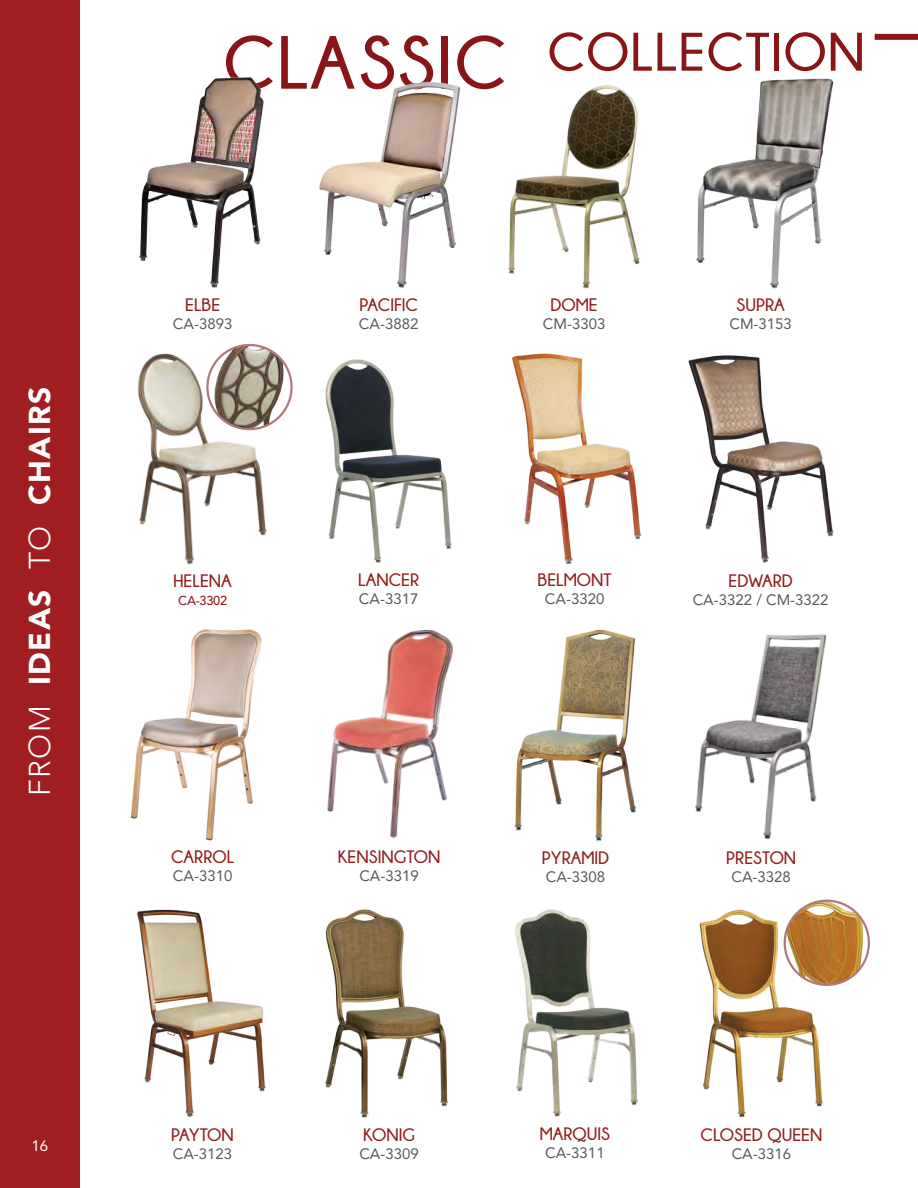
<style>
.page{position:relative;width:918px;height:1188px;background:#fff}
.page>*{position:absolute;margin:0;border:0;box-sizing:border-box;transform-origin:0 0}
.t1{font:700 54px "Champagne&Limousines";letter-spacing:.025em;color:#881517}
.t2{font:900 30px "Avenir LT Std";letter-spacing:.05em;color:#fff}
.t3{font:700 18px "Champagne&Limousines";color:#932020}
.t4{font:15px "Avenir LT Std";color:#58595b}
.t5{font:15px "Avenir LT Std";color:#fff}
.t6{font:500 12.9px "Avenir LT Std";letter-spacing:-.02em;color:#932020}
.s1{font-weight:300}
.s2{font-size:75px}
</style>
<div class="page">
<div style="left:0;top:0;width:80px;height:1188px;background:#a01d21"></div>
<img style="left:695px;top:634px;width:132px;height:206px">
<img style="left:515px;top:909px;width:123px;height:208px">
<img style="left:130px;top:629px;width:132px;height:212px">
<img style="left:699px;top:904px;width:140px;height:214px">
<img style="left:327px;top:629px;width:126px;height:209px">
<img style="left:696px;top:78px;width:138px;height:211px">
<img style="left:508px;top:85px;width:132px;height:204px">
<img style="left:514px;top:629px;width:122px;height:213px">
<img style="left:511px;top:353px;width:131px;height:212px">
<img style="left:319px;top:82px;width:142px;height:206px">
<img style="left:325px;top:359px;width:127px;height:204px">
<img style="left:139px;top:77px;width:125px;height:211px">
<img style="left:785px;top:901px;width:84px;height:84px;border-radius:42px">
<div style="left:784px;top:900px;width:86px;height:86px;border:2px solid #ae7a7d;border-radius:50%"></div>
<img style="left:137px;top:350px;width:144px;height:215px">
<img style="left:207px;top:345px;width:85px;height:84px;border-radius:42px">
<div style="left:206px;top:344px;width:87px;height:86px;border:2px solid #ae7a7d;border-radius:50%"></div>
<img style="left:688px;top:355px;width:146px;height:208px">
<img style="left:325px;top:909px;width:124px;height:209px">
<img style="left:136px;top:909px;width:130px;height:208px">
<div style="left:875px;top:34px;width:43px;height:6px;background:#881517"></div>
<h2 class="t2" style="left:22px;top:796px;width:411px;rotate:-90deg"><span class="s1">FROM</span> IDEAS <span class="s1">TO</span> CHAIRS</h2>
<p class="t5" style="left:32px;top:1137px;width:18px">16</p>
<h1 class="t1" style="left:223px;top:22px;width:643px"><span class="s2">CLASSIC</span> COLLECTION</h1>
<p class="t3" style="left:185px;top:295px;width:36px">ELBE</p>
<p class="t4" style="left:173px;top:315px;width:61px">CA-3893</p>
<p class="t3" style="left:359px;top:295px;width:60px">PACIFIC</p>
<p class="t4" style="left:359px;top:315px;width:61px">CA-3882</p>
<p class="t3" style="left:551px;top:295px;width:49px">DOME</p>
<p class="t4" style="left:543px;top:315px;width:64px">CM-3303</p>
<p class="t3" style="left:736px;top:295px;width:50px">SUPRA</p>
<p class="t4" style="left:729px;top:315px;width:64px">CM-3153</p>
<p class="t3" style="left:174px;top:571px;width:60px">HELENA</p>
<p class="t6" style="left:178px;top:593px;width:50px">CA-3302</p>
<p class="t3" style="left:358px;top:570px;width:62px">LANCER</p>
<p class="t4" style="left:359px;top:591px;width:61px">CA-3317</p>
<p class="t3" style="left:538px;top:570px;width:75px">BELMONT</p>
<p class="t4" style="left:545px;top:591px;width:61px">CA-3320</p>
<p class="t3" style="left:729px;top:571px;width:66px">EDWARD</p>
<p class="t4" style="left:693px;top:591px;width:137px">CA-3322 / CM-3322</p>
<p class="t3" style="left:171px;top:847px;width:65px">CARROL</p>
<p class="t4" style="left:173px;top:867px;width:61px">CA-3310</p>
<p class="t3" style="left:338px;top:847px;width:104px">KENSINGTON</p>
<p class="t4" style="left:359px;top:867px;width:61px">CA-3319</p>
<p class="t3" style="left:542px;top:848px;width:69px">PYRAMID</p>
<p class="t4" style="left:546px;top:868px;width:61px">CA-3308</p>
<p class="t3" style="left:726px;top:848px;width:72px">PRESTON</p>
<p class="t4" style="left:731px;top:868px;width:61px">CA-3328</p>
<p class="t3" style="left:171px;top:1125px;width:64px">PAYTON</p>
<p class="t4" style="left:173px;top:1145px;width:61px">CA-3123</p>
<p class="t3" style="left:363px;top:1125px;width:53px">KONIG</p>
<p class="t4" style="left:359px;top:1145px;width:61px">CA-3309</p>
<p class="t3" style="left:540px;top:1124px;width:72px">MARQUIS</p>
<p class="t4" style="left:545px;top:1144px;width:61px">CA-3311</p>
<p class="t3" style="left:701px;top:1125px;width:123px">CLOSED QUEEN</p>
<p class="t4" style="left:732px;top:1145px;width:61px">CA-3316</p>
</div>
